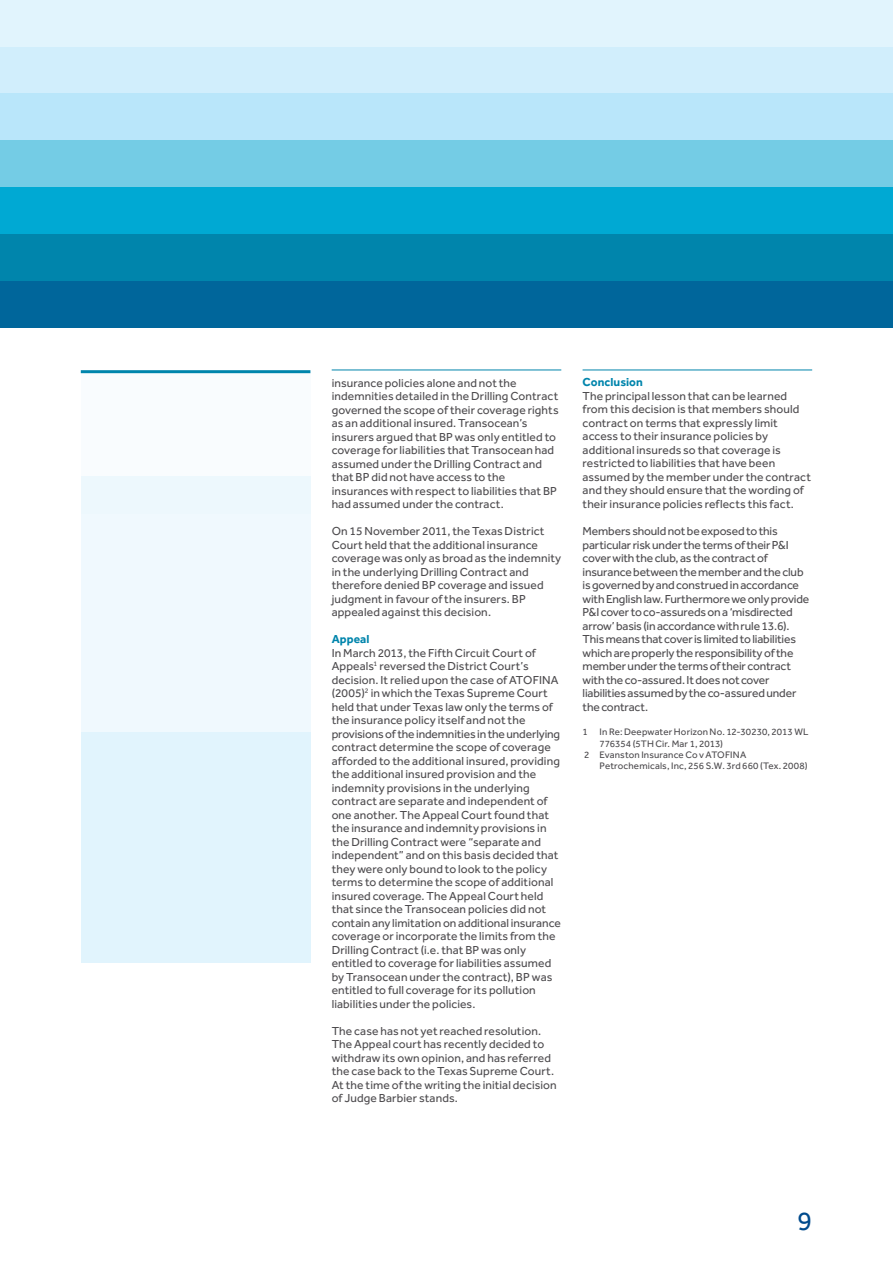
<style>
.page{position:relative;width:893px;height:1263px;background:#fff}
.page>*{position:absolute;margin:0;border:0;box-sizing:border-box;transform-origin:0 0}
.t1{font:27px "Effra";color:#004b8d}
.t2{font:12px/13.5px "Effra";letter-spacing:.01em;color:#4d4b4e}
.t3{font:12px/13.5px "Effra";letter-spacing:-.01em;color:#4d4b4e}
.t4{font:700 12px "Effra";letter-spacing:.005em;color:#0085ac}
.t5{font:9.75px "Effra";letter-spacing:.01em;color:#4d4b4e}
</style>
<div class="page">
<div style="left:0;top:0;width:893px;height:47px;background:#e1f4fd"></div>
<div style="left:0;top:47px;width:893px;height:47px;background:#d1eefc"></div>
<div style="left:0;top:94px;width:893px;height:46px;background:#b9e6fa"></div>
<div style="left:0;top:140px;width:893px;height:47px;background:#74cce5"></div>
<div style="left:0;top:187px;width:893px;height:47px;background:#00a9d3"></div>
<div style="left:0;top:234px;width:893px;height:47px;background:#0085ac"></div>
<div style="left:0;top:281px;width:893px;height:46px;background:#00669b"></div>
<hr style="left:332px;top:370px;width:229px;height:1px;background:#0085ac">
<hr style="left:583px;top:370px;width:229px;height:1px;background:#0085ac">
<div style="left:81px;top:733px;width:229px;height:230px;background:#e1f4fd"></div>
<div style="left:81px;top:476px;width:229px;height:353px;background:linear-gradient(to right,#ebf7fe,#ebf7fe)"></div>
<div style="left:81px;top:372px;width:229px;height:142px;background:#f9fcfe"></div>
<hr style="left:81px;top:370px;width:229px;height:3px;background:#0085ac">
<p class="t2" style="left:332px;top:376px;width:229px">insurance policies alone and not the indemnities detailed in the Drilling Contract governed the scope of their coverage rights as an additional insured. Transocean’s insurers argued that BP was only entitled to coverage for liabilities that Transocean had assumed under the Drilling Contract and that BP did not have access to the insurances with respect to liabilities that BP had assumed under the contract.</p>
<p class="t2" style="left:332px;top:524px;width:231px">On 15 November 2011, the Texas District Court held that the additional insurance coverage was only as broad as the indemnity in the underlying Drilling Contract and therefore denied BP coverage and issued judgment in favour of the insurers. BP appealed against this decision.</p>
<p class="t4" style="left:332px;top:632px;width:39px">Appeal</p>
<p class="t2" style="left:332px;top:646px;width:231px">In March 2013, the Fifth Circuit Court of Appeals<sup>1</sup> reversed the District Court’s decision. It relied upon the case of ATOFINA (2005)<sup>2</sup> in which the Texas Supreme Court held that under Texas law only the terms of the insurance policy itself and not the provisions of the indemnities in the underlying contract determine the scope of coverage afforded to the additional insured, providing the additional insured provision and the indemnity provisions in the underlying contract are separate and independent of one another. The Appeal Court found that the insurance and indemnity provisions in the Drilling Contract were “separate and independent” and on this basis decided that they were only bound to look to the policy terms to determine the scope of additional insured coverage. The Appeal Court held that since the Transocean policies did not contain any limitation on additional insurance coverage or incorporate the limits from the Drilling Contract (i.e. that BP was only entitled to coverage for liabilities assumed by Transocean under the contract), BP was entitled to full coverage for its pollution liabilities under the policies.</p>
<p class="t2" style="left:332px;top:1024px;width:226px">The case has not yet reached resolution.<br>The Appeal court has recently decided to withdraw its own opinion, and has referred the case back to the Texas Supreme Court.<br>At the time of the writing the initial decision of Judge Barbier stands.</p>
<p class="t4" style="left:583px;top:375px;width:62px">Conclusion</p>
<p class="t2" style="left:583px;top:389px;width:230px">The principal lesson that can be learned from this decision is that members should contract on terms that expressly limit access to their insurance policies by additional insureds so that coverage is restricted to liabilities that have been assumed by the member under the contract and they should ensure that the wording of their insurance policies reflects this fact.</p>
<p class="t3" style="left:583px;top:524px;width:228px">Members should not be exposed to this particular risk under the terms of their P&amp;I cover with the club, as the contract of insurance between the member and the club is governed by and construed in accordance with English law. Furthermore we only provide P&amp;I cover to co-assureds on a ‘misdirected arrow’ basis (in accordance with rule 13.6).<br>This means that cover is limited to liabilities which are properly the responsibility of the member under the terms of their contract with the co-assured. It does not cover liabilities assumed by the co-assured under the contract.</p>
<p class="t5" style="left:583px;top:726px;width:227px">1 In Re: Deepwater Horizon No. 12-30230, 2013 WL</p>
<p class="t5" style="left:600px;top:737px;width:125px">776354 (5TH Cir. Mar 1, 2013)</p>
<p class="t5" style="left:584px;top:749px;width:164px">2 Evanston Insurance Co v ATOFINA</p>
<p class="t5" style="left:600px;top:760px;width:210px">Petrochemicals, Inc, 256 S.W. 3rd 660 (Tex. 2008)</p>
<h1 class="t1" style="left:797px;top:1205px;width:16px">9</h1>
</div>
